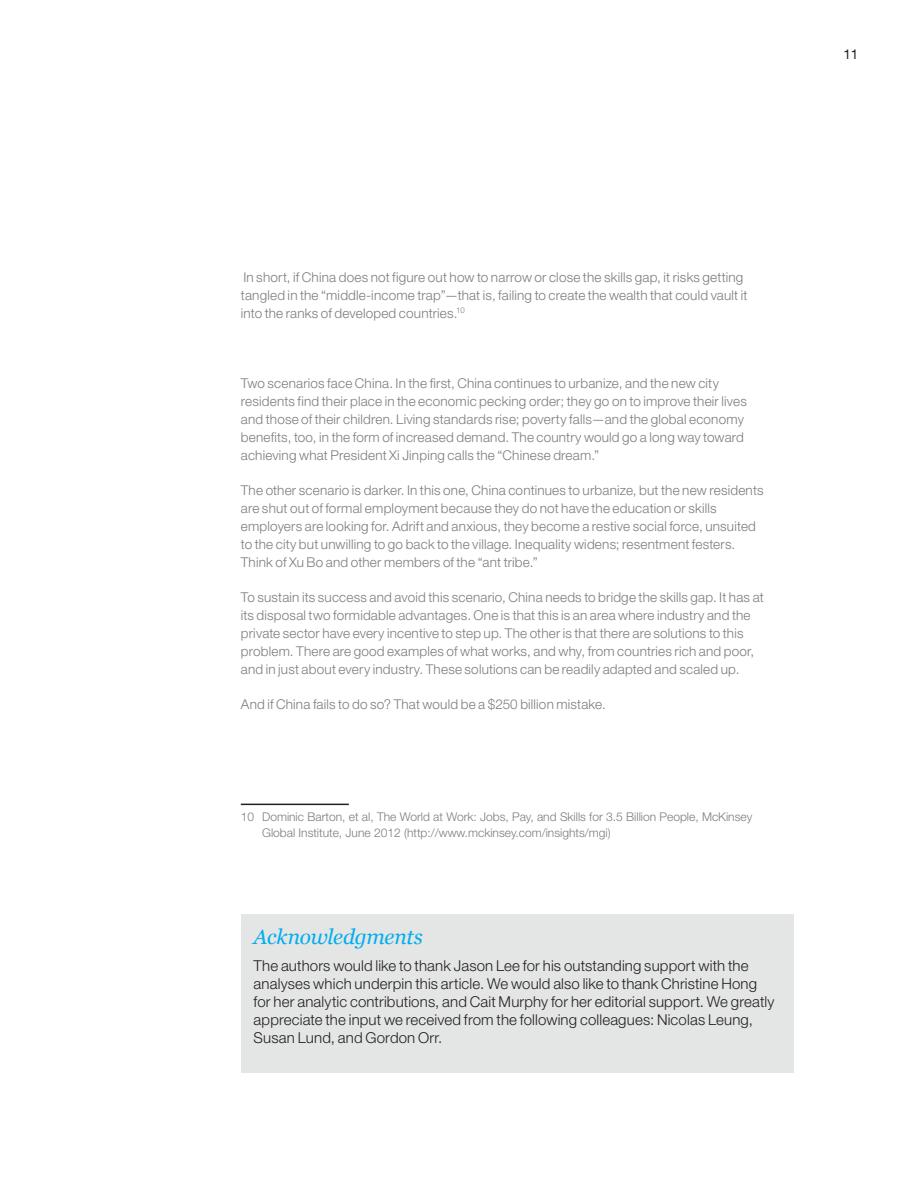
<style>
.page{position:relative;width:918px;height:1188px;background:#fff}
.page>*{position:absolute;margin:0;border:0;box-sizing:border-box;transform-origin:0 0}
.Chapter_heading{font:italic 21px "Georgia";letter-spacing:-.015em;color:#00aeef}
.Body{font:300 15px/18px "Helvetica Neue LT Std";letter-spacing:.01em;color:#231f20}
.Body-2{font:300 13.5px/18px "Helvetica Neue LT Std";letter-spacing:.015em;color:#7a7c7f}
.t1{font:13.5px "Helvetica Neue LT Std";color:#231f20}
.Footnotes{font:300 12px/16.5px "Helvetica Neue LT Std";color:#7a7c7f}
</style>
<div class="page">
<hr style="left:241px;top:804px;width:108px;height:1px;background:#231f20">
<div style="left:241px;top:915px;width:552px;height:158px;background:#e4e5e5"></div>
<p class="t1" style="left:843px;top:46px;width:17px">11</p>
<p class="Body-2" style="left:241px;top:268px;width:508px">In short, if China does not figure out how to narrow or close the skills gap, it risks getting tangled in the “middle-income trap”—that is, failing to create the wealth that could vault it into the ranks of developed countries.<sup>10</sup></p>
<p class="Body-2" style="left:241px;top:374px;width:508px">Two scenarios face China. In the first, China continues to urbanize, and the new city residents find their place in the economic pecking order; they go on to improve their lives and those of their children. Living standards rise; poverty falls—and the global economy benefits, too, in the form of increased demand. The country would go a long way toward achieving what President Xi Jinping calls the “Chinese dream.”</p>
<p class="Body-2" style="left:241px;top:481px;width:524px">The other scenario is darker. In this one, China continues to urbanize, but the new residents are shut out of formal employment because they do not have the education or skills employers are looking for. Adrift and anxious, they become a restive social force, unsuited to the city but unwilling to go back to the village. Inequality widens; resentment festers.<br>Think of Xu Bo and other members of the “ant tribe.”</p>
<p class="Body-2" style="left:241px;top:588px;width:524px">To sustain its success and avoid this scenario, China needs to bridge the skills gap. It has at its disposal two formidable advantages. One is that this is an area where industry and the private sector have every incentive to step up. The other is that there are solutions to this problem. There are good examples of what works, and why, from countries rich and poor, and in just about every industry. These solutions can be readily adapted and scaled up.</p>
<p class="Body-2" style="left:241px;top:695px;width:367px">And if China fails to do so? That would be a $250 billion mistake.</p>
<p class="Footnotes" style="left:262px;top:808px;width:492px;text-indent:-21px">10 Dominic Barton, et al, The World at Work: Jobs, Pay, and Skills for 3.5 Billion People, McKinsey<br>Global Institute, June 2012 (http://www.mckinsey.com/insights/mgi)</p>
<p class="Chapter_heading" style="left:254px;top:924px;width:171px">Acknowledgments</p>
<p class="Body" style="left:254px;top:956px;width:522px">The authors would like to thank Jason Lee for his outstanding support with the analyses which underpin this article. We would also like to thank Christine Hong for her analytic contributions, and Cait Murphy for her editorial support. We greatly appreciate the input we received from the following colleagues: Nicolas Leung, Susan Lund, and Gordon Orr.</p>
</div>
